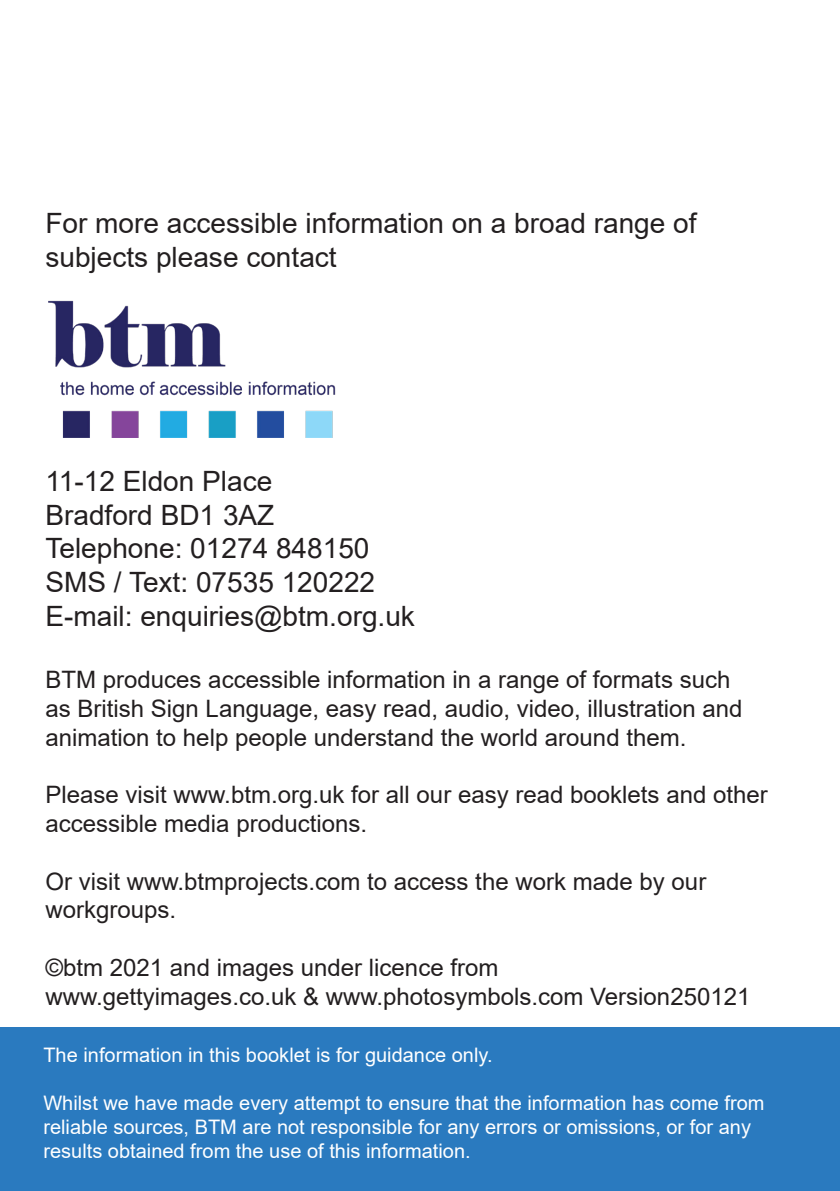
<style>
.page{position:relative;width:840px;height:1191px;background:#fff}
.page>*{position:absolute;margin:0;border:0;box-sizing:border-box;transform-origin:0 0}
.EasyRead{font:28px/33.6px "Arial";color:#231f20}
.EasyRead-2{font:24px/28.8px "Arial";color:#231f20}
.EasyRead-3{font:20px/24px "Arial";color:#fff}
</style>
<div class="page">
<div style="left:0;top:1027px;width:839px;height:164px;background:#2a7abf"></div>
<img style="left:49px;top:300px;width:287px;height:137px">
<p class="EasyRead" style="left:45px;top:206px;width:652px">For more accessible information on a broad range of subjects please contact</p>
<p class="EasyRead" style="left:45px;top:464px;width:228px">11-12 Eldon Place</p>
<p class="EasyRead" style="left:45px;top:498px;width:230px">Bradford BD1 3AZ</p>
<p class="EasyRead" style="left:45px;top:531px;width:325px">Telephone: 01274 848150</p>
<p class="EasyRead" style="left:45px;top:565px;width:331px">SMS / Text: 07535 120222</p>
<p class="EasyRead" style="left:45px;top:599px;width:371px">E-mail: enquiries@btm.org.uk</p>
<p class="EasyRead-2" style="left:45px;top:665px;width:698px">BTM produces accessible information in a range of formats such as British Sign Language, easy read, audio, video, illustration and animation to help people understand the world around them.</p>
<p class="EasyRead-2" style="left:45px;top:780px;width:723px">Please visit www.btm.org.uk for all our easy read booklets and other accessible media productions.</p>
<p class="EasyRead-2" style="left:45px;top:866px;width:662px">Or visit www.btmprojects.com to access the work made by our workgroups.</p>
<p class="EasyRead-2" style="left:45px;top:953px;width:454px">©btm 2021 and images under licence from</p>
<p class="EasyRead-2" style="left:45px;top:982px;width:706px">www.gettyimages.co.uk &amp; www.photosymbols.com Version250121</p>
<p class="EasyRead-3" style="left:43px;top:1043px;width:450px">The information in this booklet is for guidance only.</p>
<p class="EasyRead-3" style="left:43px;top:1091px;width:722px">Whilst we have made every attempt to ensure that the information has come from reliable sources, BTM are not responsible for any errors or omissions, or for any results obtained from the use of this information.</p>
</div>
